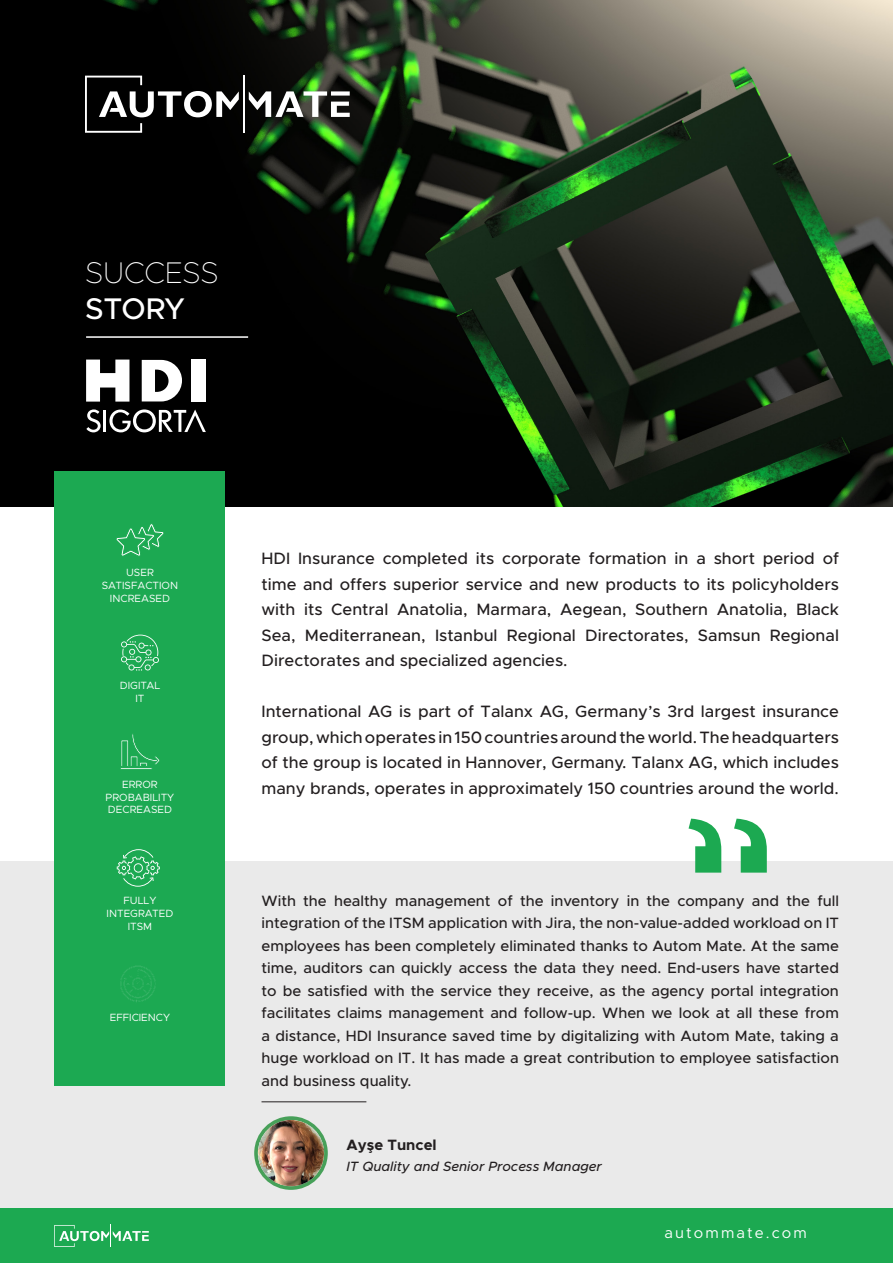
<style>
.page{position:relative;width:893px;height:1263px;background:#fff}
.page>*{position:absolute;margin:0;border:0;box-sizing:border-box;transform-origin:0 0}
.t1{font:100 30px "Metropolis";color:#fff}
.t2{font:500 30px "Metropolis";letter-spacing:-.02em;color:#fff}
.t3{font:500 16.5px/25.5px "Metropolis";color:#231f20;text-align:justify}
.t4{font:500 15px/22.5px "Metropolis";color:#231f20;text-align:justify}
.t5{font:15px "Metropolis";letter-spacing:.14em;color:#fff}
.t6{font:700 15px "Metropolis";color:#231f20}
.t7{font:italic 500 13.5px "Metropolis";color:#231f20}
.t8{font:10.5px/12.6px "Metropolis";color:#fff;text-align:center}
</style>
<div class="page">
<img style="left:0;top:0;width:893px;height:506px">
<div style="left:0;top:861px;width:893px;height:348px;background:#eaeaea"></div>
<div style="left:0;top:1209px;width:893px;height:54px;background:#1ca951"></div>
<svg style="left:54px;top:1225px;width:95px;height:22px"></svg>
<svg style="left:249px;top:91px;width:101px;height:26px"></svg>
<hr style="left:243px;top:76px;width:2px;height:57px;background:#fff">
<svg style="left:85px;top:76px;width:154px;height:57px"></svg>
<div style="left:54px;top:471px;width:170px;height:614px;background:#1ca952"></div>
<hr style="left:86px;top:336px;width:162px;height:2px;background:#fff">
<svg style="left:121px;top:734px;width:39px;height:32px"></svg>
<div style="left:120px;top:767px;width:32px;height:2px;border:1px solid #1ca952"></div>
<svg style="left:117px;top:849px;width:43px;height:38px"></svg>
<svg style="left:120px;top:965px;width:36px;height:37px"></svg>
<svg style="left:121px;top:635px;width:38px;height:36px"></svg>
<svg style="left:116px;top:523px;width:48px;height:33px"></svg>
<svg style="left:689px;top:819px;width:78px;height:54px"></svg>
<hr style="left:261px;top:1101px;width:105px;height:1px;background:#231f20">
<svg style="left:254px;top:1116px;width:74px;height:74px"></svg>
<img style="left:258px;top:1120px;width:66px;height:66px;border-radius:33px">
<div style="left:192px;top:360px;width:14px;height:42px;background:#fff"></div>
<svg style="left:86px;top:360px;width:43px;height:42px"></svg>
<svg style="left:142px;top:360px;width:40px;height:41px"></svg>
<svg style="left:86px;top:409px;width:120px;height:23px"></svg>
<p class="t1" style="left:85px;top:254px;width:135px">SUCCESS</p>
<p class="t2" style="left:85px;top:290px;width:101px">STORY</p>
<p class="t8" style="left:126px;top:566px;width:29px">USER</p>
<p class="t8" style="left:102px;top:579px;width:78px">SATISFACTION<br>INCREASED</p>
<p class="t8" style="left:120px;top:679px;width:42px">DIGITAL</p>
<p class="t8" style="left:135px;top:692px;width:11px">IT</p>
<p class="t8" style="left:122px;top:778px;width:37px">ERROR</p>
<p class="t8" style="left:106px;top:791px;width:70px">PROBABILITY</p>
<p class="t8" style="left:108px;top:803px;width:66px">DECREASED</p>
<p class="t8" style="left:124px;top:894px;width:34px">FULLY</p>
<p class="t8" style="left:107px;top:907px;width:68px">INTEGRATED</p>
<p class="t8" style="left:128px;top:920px;width:26px">ITSM</p>
<p class="t8" style="left:110px;top:1011px;width:62px">EFFICIENCY</p>
<p class="t3" style="left:261px;top:546px;width:579px">HDI Insurance completed its corporate formation in a short period of time and offers superior service and new products to its policyholders with its Central Anatolia, Marmara, Aegean, Southern Anatolia, Black Sea, Mediterranean, Istanbul Regional Directorates, Samsun Regional Directorates and specialized agencies.</p>
<p class="t3" style="left:261px;top:699px;width:579px">International AG is part of Talanx AG, Germany’s 3rd largest insurance group, which operates in 150 countries around the world. The headquarters of the group is located in Hannover, Germany. Talanx AG, which includes many brands, operates in approximately 150 countries around the world.</p>
<p class="t4" style="left:261px;top:889px;width:579px">With the healthy management of the inventory in the company and the full integration of the ITSM application with Jira, the non-value-added workload on IT employees has been completely eliminated thanks to Autom Mate. At the same time, auditors can quickly access the data they need. End-users have started to be satisfied with the service they receive, as the agency portal integration facilitates claims management and follow-up. When we look at all these from a distance, HDI Insurance saved time by digitalizing with Autom Mate, taking a huge workload on IT. It has made a great contribution to employee satisfaction and business quality.</p>
<p class="t6" style="left:347px;top:1135px;width:92px">Ayşe Tuncel</p>
<p class="t7" style="left:347px;top:1158px;width:257px">IT Quality and Senior Process Manager</p>
<p class="t5" style="left:665px;top:1223px;width:144px">autommate.com</p>
</div>
